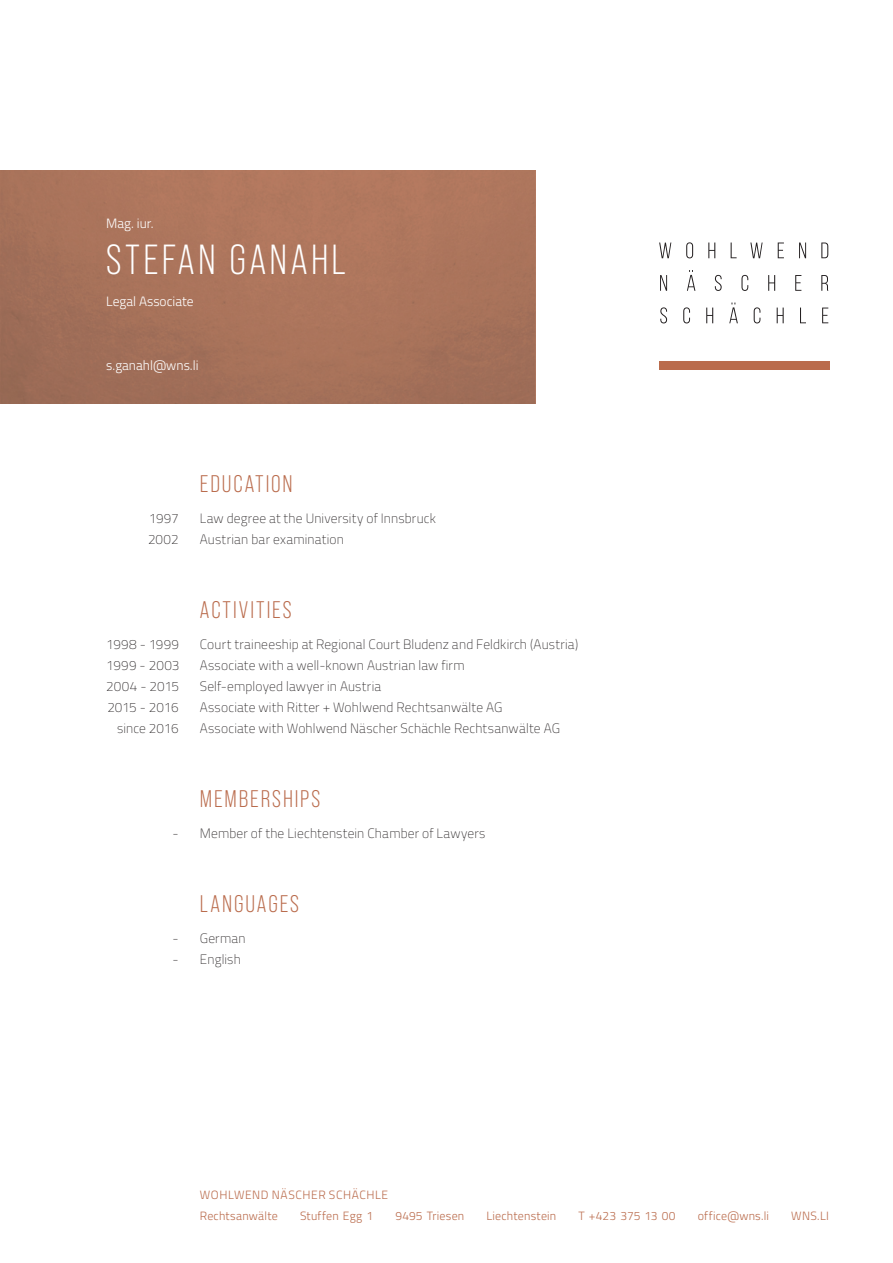
<style>
.page{position:relative;width:893px;height:1263px;background:#fff}
.page>*{position:absolute;margin:0;border:0;box-sizing:border-box;transform-origin:0 0}
.t1{font:42px "Bebas Neue Pro";letter-spacing:.08em;color:#fff}
.t2{font:24px "Bebas Neue Pro";letter-spacing:.08em;color:#ba6c4d}
.t3{font:200 13.5px "Titillium Web";letter-spacing:.01em;color:#231f20}
.t4{font:300 13.5px "Titillium Web";color:#fff}
.t5{font:200 13.5px "Titillium Web";letter-spacing:-.015em;color:#231f20}
.t6{font:300 12px/21px "Titillium Web";letter-spacing:.025em;color:#ba6c4d}
.t7{font:300 12px "Titillium Web";letter-spacing:-.005em;color:#ba6c4d}
</style>
<div class="page">
<img style="left:0;top:170px;width:536px;height:234px">
<div style="left:659px;top:362px;width:170px;height:8px;background:#ba6c4d"></div>
<svg style="left:659px;top:242px;width:169px;height:81px"></svg>
<p class="t4" style="left:106px;top:213px;width:49px">Mag. iur.</p>
<h1 class="t1" style="left:106px;top:236px;width:241px">STEFAN GANAHL</h1>
<p class="t4" style="left:106px;top:291px;width:89px">Legal Associate</p>
<p class="t4" style="left:106px;top:355px;width:94px">s.ganahl@wns.li</p>
<h2 class="t2" style="left:200px;top:470px;width:94px">EDUCATION</h2>
<p class="t3" style="left:149px;top:509px;width:31px">1997</p>
<p class="t3" style="left:200px;top:509px;width:238px">Law degree at the University of Innsbruck</p>
<p class="t3" style="left:148px;top:530px;width:32px">2002</p>
<p class="t3" style="left:200px;top:530px;width:145px">Austrian bar examination</p>
<h2 class="t2" style="left:200px;top:596px;width:93px">ACTIVITIES</h2>
<p class="t3" style="left:106px;top:635px;width:74px">1998 - 1999</p>
<p class="t3" style="left:200px;top:635px;width:380px">Court traineeship at Regional Court Bludenz and Feldkirch (Austria)</p>
<p class="t3" style="left:106px;top:656px;width:75px">1999 - 2003</p>
<p class="t3" style="left:200px;top:656px;width:266px">Associate with a well-known Austrian law firm</p>
<p class="t3" style="left:106px;top:677px;width:74px">2004 - 2015</p>
<p class="t3" style="left:200px;top:677px;width:183px">Self-employed lawyer in Austria</p>
<p class="t5" style="left:107px;top:698px;width:73px">2015 - 2016</p>
<p class="t3" style="left:200px;top:698px;width:304px">Associate with Ritter + Wohlwend Rechtsanwälte AG</p>
<p class="t3" style="left:117px;top:719px;width:63px">since 2016</p>
<p class="t3" style="left:200px;top:719px;width:362px">Associate with Wohlwend Näscher Schächle Rechtsanwälte AG</p>
<h2 class="t2" style="left:200px;top:785px;width:122px">MEMBERSHIPS</h2>
<p class="t3" style="left:172px;top:824px;width:314px">- Member of the Liechtenstein Chamber of Lawyers</p>
<h2 class="t2" style="left:200px;top:890px;width:101px">LANGUAGES</h2>
<p class="t3" style="left:172px;top:929px;width:75px">- German</p>
<p class="t3" style="left:172px;top:950px;width:70px">- English</p>
<p class="t6" style="left:200px;top:1184px;width:190px">WOHLWEND NÄSCHER SCHÄCHLE<br>Rechtsanwälte</p>
<p class="t6" style="left:300px;top:1205px;width:75px">Stuffen Egg 1</p>
<p class="t6" style="left:395px;top:1205px;width:70px">9495 Triesen</p>
<p class="t6" style="left:486px;top:1205px;width:71px">Liechtenstein</p>
<p class="t7" style="left:578px;top:1207px;width:99px">T +423 375 13 00</p>
<p class="t6" style="left:698px;top:1205px;width:73px">office@wns.li</p>
<p class="t6" style="left:791px;top:1205px;width:39px">WNS.LI</p>
</div>
